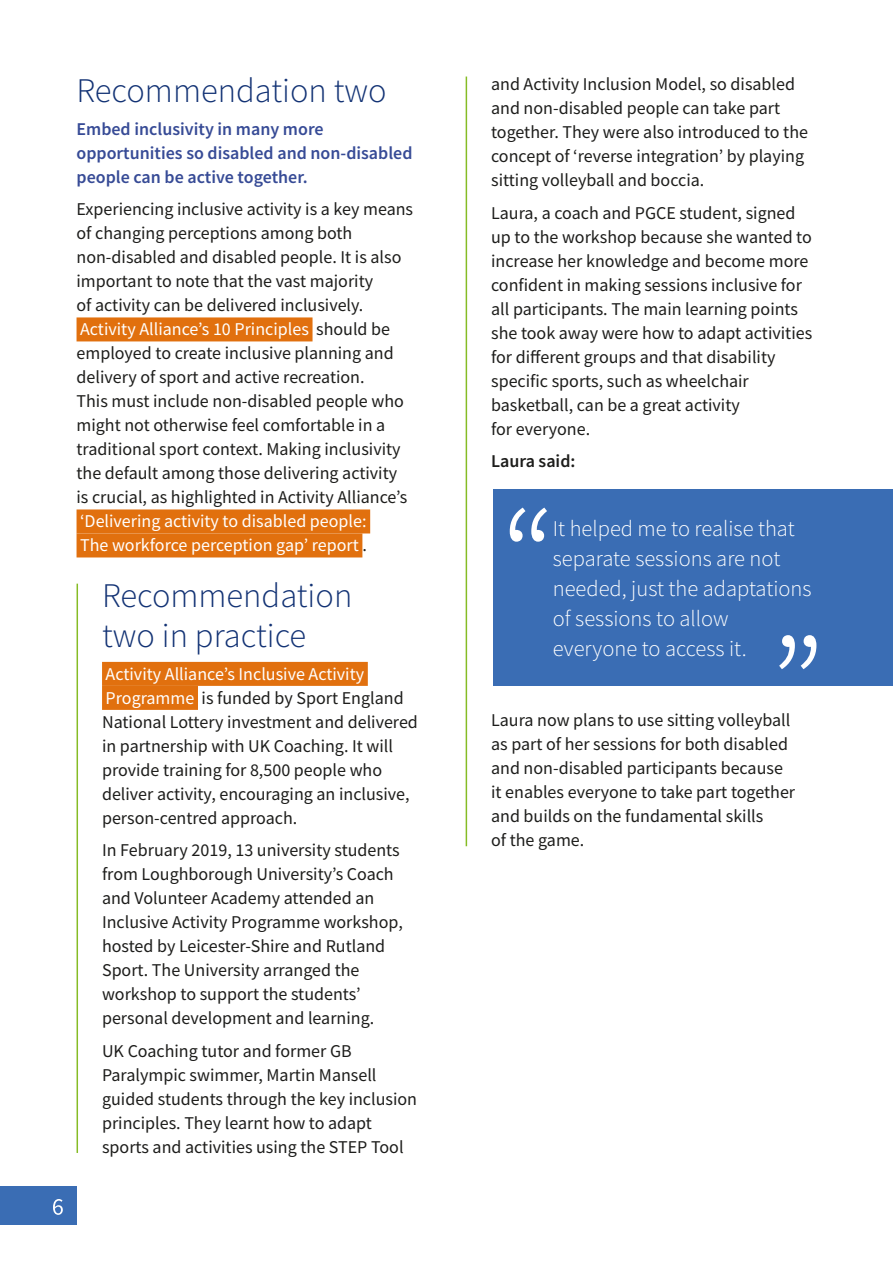
<style>
.page{position:relative;width:893px;height:1263px;background:#fff}
.page>*{position:absolute;margin:0;border:0;box-sizing:border-box;transform-origin:0 0}
.t1{font:300 34.5px/40.5px "Source Sans Pro";color:#123274}
.t2{font:300 22.5px/30px "Source Sans Pro";color:#fff}
.t3{font:18px/24px "Source Sans Pro";color:#1d1d1b}
.t4{font:600 18px/24px "Source Sans Pro";color:#374b96}
.t5{font:600 18px "Source Sans Pro";color:#1d1d1b}
.s1{color:#fff}
</style>
<div class="page">
<div style="left:0;top:1186px;width:77px;height:39px;background:#3a6db4"></div>
<svg style="left:53px;top:1199px;width:10px;height:16px"></svg>
<div style="left:77px;top:317px;width:236px;height:24px;background:#e1700e"></div>
<div style="left:77px;top:509px;width:293px;height:24px;background:#e1700e"></div>
<div style="left:77px;top:533px;width:285px;height:24px;background:#e1700e"></div>
<div style="left:102px;top:662px;width:266px;height:24px;background:#e1700e"></div>
<div style="left:102px;top:686px;width:96px;height:24px;background:#e1700e"></div>
<div style="left:493px;top:489px;width:400px;height:196px;background:#3a6db4"></div>
<svg style="left:510px;top:508px;width:37px;height:34px"></svg>
<svg style="left:779px;top:635px;width:37px;height:34px"></svg>
<hr style="left:77px;top:584px;width:1px;height:569px;background:#86bc25">
<hr style="left:466px;top:77px;width:1px;height:769px;background:#86bc25">
<p class="t1" style="left:77px;top:71px;width:312px">Recommendation two</p>
<p class="t4" style="left:77px;top:117px;width:337px">Embed inclusivity in many more opportunities so disabled and non-disabled people can be active together.</p>
<p class="t3" style="left:77px;top:197px;width:338px">Experiencing inclusive activity is a key means of changing perceptions among both non-disabled and disabled people. It is also important to note that the vast majority<br>of activity can be delivered inclusively.<br><span class="s1">Activity Alliance’s 10 Principles</span> should be employed to create inclusive planning and delivery of sport and active recreation.<br>This must include non-disabled people who might not otherwise feel comfortable in a traditional sport context. Making inclusivity the default among those delivering activity is crucial, as highlighted in Activity Alliance’s <span class="s1">‘Delivering activity to disabled people:<br>The workforce perception gap’ report</span> .</p>
<p class="t1" style="left:102px;top:575px;width:252px">Recommendation two in practice</p>
<p class="t3" style="left:102px;top:662px;width:317px"><span class="s1">Activity Alliance’s Inclusive Activity Programme</span> is funded by Sport England National Lottery investment and delivered in partnership with UK Coaching. It will provide training for 8,500 people who deliver activity, encouraging an inclusive, person-centred approach.</p>
<p class="t3" style="left:102px;top:838px;width:302px">In February 2019, 13 university students from Loughborough University’s Coach and Volunteer Academy attended an Inclusive Activity Programme workshop, hosted by Leicester-Shire and Rutland Sport. The University arranged the workshop to support the students’ personal development and learning.</p>
<p class="t3" style="left:102px;top:1039px;width:317px">UK Coaching tutor and former GB Paralympic swimmer, Martin Mansell guided students through the key inclusion principles. They learnt how to adapt sports and activities using the STEP Tool</p>
<p class="t3" style="left:491px;top:72px;width:318px">and Activity Inclusion Model, so disabled and non-disabled people can take part together. They were also introduced to the concept of ‘reverse integration’ by playing sitting volleyball and boccia.</p>
<p class="t3" style="left:491px;top:200px;width:323px">Laura, a coach and PGCE student, signed up to the workshop because she wanted to increase her knowledge and become more confident in making sessions inclusive for all participants. The main learning points she took away were how to adapt activities for different groups and that disability specific sports, such as wheelchair basketball, can be a great activity<br>for everyone.</p>
<p class="t5" style="left:491px;top:449px;width:86px">Laura said:</p>
<p class="t2" style="left:553px;top:513px;width:260px">It helped me to realise that separate sessions are not needed, just the adaptations of sessions to allow everyone to access it.</p>
<p class="t3" style="left:491px;top:708px;width:306px">Laura now plans to use sitting volleyball as part of her sessions for both disabled and non-disabled participants because it enables everyone to take part together and builds on the fundamental skills<br>of the game.</p>
</div>
